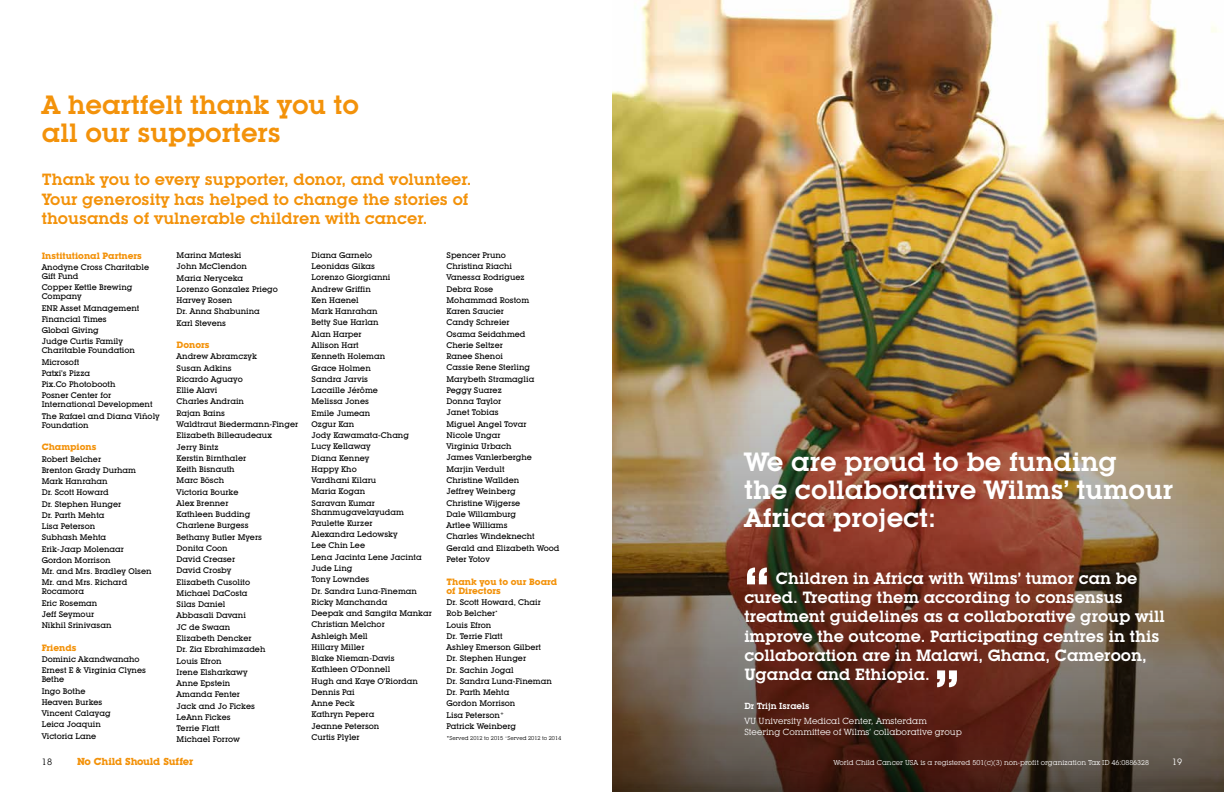
<style>
.page{position:relative;width:1224px;height:792px;background:#fff}
.page>*{position:absolute;margin:0;border:0;box-sizing:border-box;transform-origin:0 0}
.t1{font:600 64px "Lubalin Graph IT Cby BT";color:#fff}
.t2{font:600 26px/28px "Lubalin Graph IT Cby BT";color:#fff}
.t3{font:600 26px/28px "Lubalin Graph IT Cby BT";color:#f3920a}
.t4{font:600 16px/19.2px "Lubalin Graph IT Cby BT";color:#fff}
.t5{font:600 16px/19.2px "Lubalin Graph IT Cby BT";color:#f3920a}
.t6{font:700 10px "Lubalin Graph IT Cby BT";letter-spacing:-.02em;color:#f3920a}
.t7{font:700 9px/9px "Lubalin Graph IT Cby BT";color:#f3920a}
.t8{font:9px "Lubalin Graph IT Cby BT";color:#000}
.t9{font:9px "Lubalin Graph IT Cby BT";color:#fff}
.t10{font:8.7px "Lubalin Graph IT Cby BT";color:#fff}
.t11{font:600 8.7px "Lubalin Graph IT Cby BT";color:#fff}
.t12{font:500 8px/11.3px "Lubalin Graph IT Cby BT";color:#000}
.t13{font:7px "Lubalin Graph IT Cby BT";color:#fff}
.t14{font:5.5px "Lubalin Graph IT Cby BT";color:#000}
</style>
<div class="page">
<img style="left:612px;top:0;width:612px;height:153px">
<img style="left:612px;top:153px;width:612px;height:639px">
<h2 class="t3" style="left:42px;top:90px;width:319px">A heartfelt thank you to all our supporters</h2>
<h3 class="t5" style="left:42px;top:170px;width:431px">Thank you to every supporter, donor, and volunteer.<br>Your generosity has helped to change the stories of thousands of vulnerable children with cancer.</h3>
<p class="t7" style="left:42px;top:251px;width:102px">Institutional Partners</p>
<p class="t12" style="left:42px;top:263px;width:109px;line-height:9px">Anodyne Cross Charitable<br>Gift Fund</p>
<p class="t12" style="left:42px;top:283px;width:92px;line-height:9px">Copper Kettle Brewing<br>Company</p>
<p class="t12" style="left:42px;top:302px;width:99px">ENR Asset Management<br>Financial Times<br>Global Giving<br>Judge Curtis Family</p>
<p class="t12" style="left:42px;top:345px;width:95px">Charitable Foundation<br>Microsoft<br>Patxi’s Pizza<br>Pix.Co Photobooth<br>Posner Center for</p>
<p class="t12" style="left:42px;top:399px;width:120px">International Development<br>The Rafael and Diana Viñoly</p>
<p class="t12" style="left:42px;top:419px;width:48px">Foundation</p>
<p class="t7" style="left:42px;top:442px;width:56px">Champions</p>
<p class="t12" style="left:42px;top:453px;width:112px">Robert Belcher<br>Brenton Grady Durham<br>Mark Hanrahan<br>Dr. Scott Howard<br>Dr. Stephen Hunger<br>Dr. Parth Mehta<br>Lisa Peterson<br>Subhash Mehta<br>Erik-Jaap Molenaar<br>Gordon Morrison<br>Mr. and Mrs. Bradley Olsen<br>Mr. and Mrs. Richard</p>
<p class="t12" style="left:42px;top:586px;width:71px">Rocamora<br>Eric Roseman<br>Jeff Seymour<br>Nikhil Srinivasan</p>
<p class="t7" style="left:42px;top:643px;width:36px">Friends</p>
<p class="t12" style="left:42px;top:654px;width:106px">Dominic Akandwanaho<br>Ernest E &amp; Virginia Clynes</p>
<p class="t12" style="left:42px;top:674px;width:70px">Bethe<br>Ingo Bothe<br>Heaven Burkes<br>Vincent Calayag<br>Leica Joaquin<br>Victoria Lane</p>
<p class="t12" style="left:177px;top:249px;width:103px">Marina Mateski<br>John McClendon<br>Maria Neryceka<br>Lorenzo Gonzalez Priego<br>Harvey Rosen<br>Dr. Anna Shabunina<br>Karl Stevens</p>
<p class="t7" style="left:177px;top:340px;width:34px">Donors</p>
<p class="t12" style="left:177px;top:351px;width:123px">Andrew Abramczyk<br>Susan Adkins<br>Ricardo Aguayo<br>Ellie Alavi<br>Charles Andrain<br>Rajan Bains<br>Waldtraut Biedermann-Finger<br>Elizabeth Billeaudeaux<br>Jerry Bintz<br>Kerstin Birnthaler<br>Keith Bisnauth<br>Marc Bösch<br>Victoria Bourke<br>Alex Brenner<br>Kathleen Budding<br>Charlene Burgess<br>Bethany Butler Myers<br>Donita Coon<br>David Creaser<br>David Crosby<br>Elizabeth Cusolito<br>Michael DaCosta<br>Silas Daniel<br>Abbasali Davani<br>JC de Swaan<br>Elizabeth Dencker<br>Dr. Zia Ebrahimzadeh<br>Louis Efron<br>Irene Elsharkawy<br>Anne Epstein<br>Amanda Fenter<br>Jack and Jo Fickes<br>LeAnn Fickes<br>Terrie Flatt<br>Michael Forrow</p>
<p class="t8" style="left:42px;top:757px;width:12px">18</p>
<p class="t6" style="left:77px;top:756px;width:118px">No Child Should Suffer</p>
<p class="t12" style="left:312px;top:249px;width:99px">Diana Garnelo<br>Leonidas Gikas<br>Lorenzo Giorgianni<br>Andrew Griffin<br>Ken Haenel<br>Mark Hanrahan<br>Betty Sue Harlan<br>Alan Harper<br>Allison Hart<br>Kenneth Holeman<br>Grace Holmen<br>Sandra Jarvis<br>Lacaille Jérôme<br>Melissa Jones<br>Emile Jumean<br>Ozgur Kan<br>Jody Kawamata-Chang<br>Lucy Kellaway<br>Diana Kenney<br>Happy Kho<br>Vardhani Kilaru<br>Maria Kogan<br>Saravan Kumar</p>
<p class="t12" style="left:312px;top:506px;width:122px">Shanmugavelayudam<br>Paulette Kurzer<br>Alexandra Ledowsky<br>Lee Chin Lee<br>Lena Jacinta Lene Jacinta<br>Jude Ling<br>Tony Lowndes<br>Dr. Sandra Luna-Fineman<br>Ricky Manchanda<br>Deepak and Sangita Mankar<br>Christian Melchor<br>Ashleigh Mell<br>Hillary Miller<br>Blake Nieman-Davis<br>Kathleen O’Donnell<br>Hugh and Kaye O’Riordan<br>Dennis Pai<br>Anne Peck<br>Kathryn Pepera<br>Jeanne Peterson<br>Curtis Plyler</p>
<p class="t12" style="left:447px;top:249px;width:115px">Spencer Pruno<br>Christina Riachi<br>Vanessa Rodriguez<br>Debra Rose<br>Mohammad Rostom<br>Karen Saucier<br>Candy Schreier<br>Osama Seidahmed<br>Cherie Seltzer<br>Ranee Shenoi<br>Cassie Rene Sterling<br>Marybeth Stramaglia<br>Peggy Suarez<br>Donna Taylor<br>Janet Tobias<br>Miguel Angel Tovar<br>Nicole Ungar<br>Virginia Urbach<br>James Vanlerberghe<br>Marjin Verdult<br>Christine Wallden<br>Jeffrey Weinberg<br>Christine Wijgerse<br>Dale Willamburg<br>Artlee Williams<br>Charles Windeknecht<br>Gerald and Elizabeth Wood<br>Peter Yotov</p>
<p class="t7" style="left:447px;top:577px;width:112px">Thank you to our Board of Directors</p>
<p class="t12" style="left:447px;top:596px;width:107px">Dr. Scott Howard, Chair<br>Rob Belcher<sup>*<br></sup>Louis Efron<br>Dr. Terrie Flatt<br>Ashley Emerson Gilbert<br>Dr. Stephen Hunger<br>Dr. Sachin Jogal<br>Dr. Sandra Luna-Fineman<br>Dr. Parth Mehta<br>Gordon Morrison<br>Lisa Peterson<sup>+<br></sup>Patrick Weinberg</p>
<p class="t14" style="left:447px;top:735px;width:116px">*Served 2012 to 2015 <sup>+</sup>Served 2012 to 2014</p>
<h2 class="t2" style="left:744px;top:447px;width:430px">We are proud to be funding<br>the collaborative Wilms’ tumour<br>Africa project:</h2>
<h1 class="t1" style="left:744px;top:552px;width:27px">“</h1>
<p class="t4" style="left:744px;top:569px;width:422px;text-indent:32px">Children in Africa with Wilms’ tumor can be cured. Treating them according to consensus treatment guidelines as a collaborative group will improve the outcome. Participating centres in this collaboration are in Malawi, Ghana, Cameroon, Uganda and Ethiopia.</p>
<p class="t11" style="left:744px;top:700px;width:67px">Dr Trijn Israels</p>
<p class="t10" style="left:744px;top:716px;width:184px">VU University Medical Center, Amsterdam</p>
<h1 class="t1" style="left:934px;top:654px;width:27px">”</h1>
<p class="t10" style="left:744px;top:727px;width:219px">Steering Committee of Wilms’ collaborative group</p>
<p class="t13" style="left:833px;top:759px;width:317px">World Child Cancer USA is a registered 501(c)(3) non-profit organization Tax ID 46:0886328</p>
<p class="t9" style="left:1172px;top:757px;width:12px">19</p>
</div>
